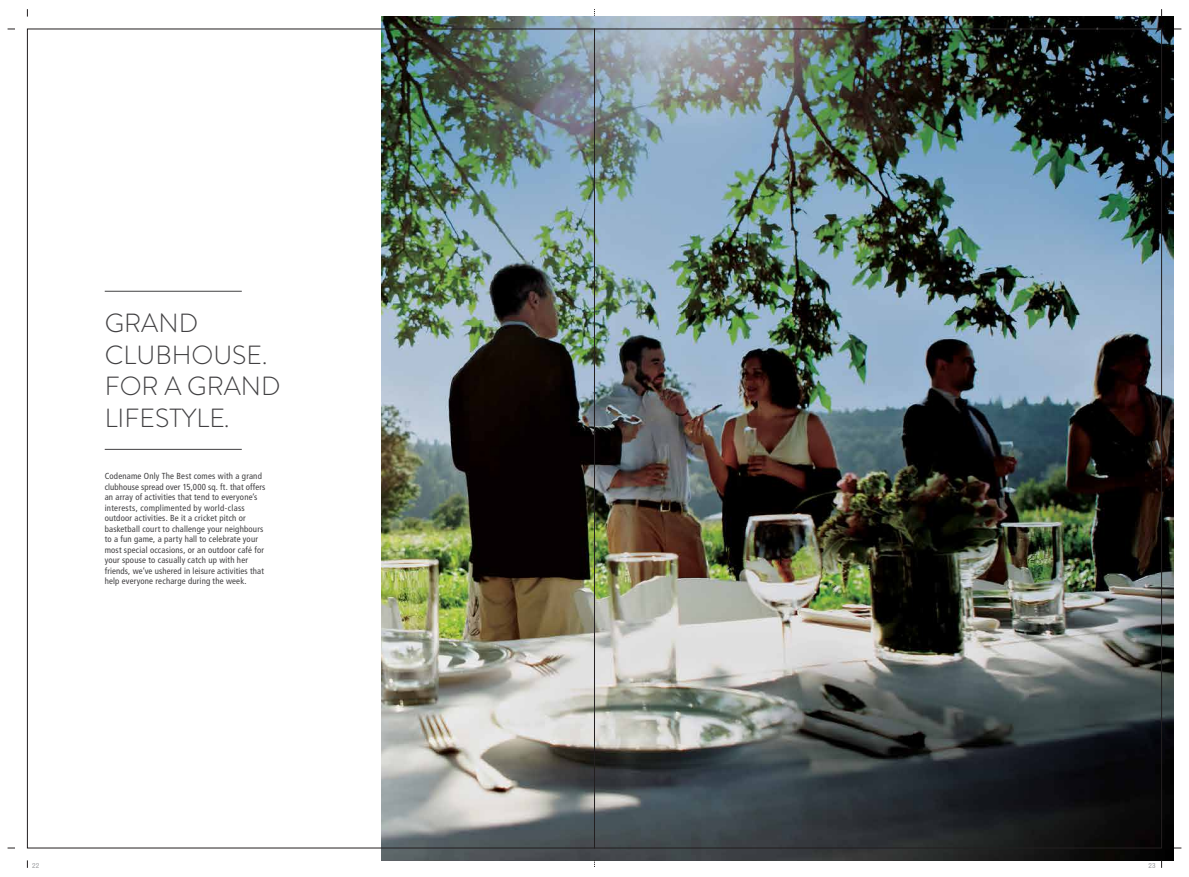
<style>
.page{position:relative;width:1189px;height:877px;background:#fff}
.page>*{position:absolute;margin:0;border:0;box-sizing:border-box;transform-origin:0 0}
.t1{font:300 26.25px/31.5px "Brandon Grotesque";color:#414042}
.t2{font:condensed 8.75px/10.5px "Frutiger LT";letter-spacing:.02em;color:#414042}
.t3{font:7px "Gothic 720 BT Roman B";color:#939598}
</style>
<div class="page">
<hr style="left:105px;top:291px;width:137px;height:1px;background:#414042">
<hr style="left:105px;top:449px;width:137px;height:1px;background:#414042">
<img style="left:382px;top:17px;width:792px;height:843px">
<p class="t1" style="left:105px;top:308px;width:177px">GRAND<br>CLUBHOUSE.<br>FOR A GRAND<br>LIFESTYLE.</p>
<p class="t2" style="left:105px;top:471px;width:162px">Codename Only The Best comes with a grand clubhouse spread over 15,000 sq. ft. that offers an array of activities that tend to everyone’s interests, complimented by world-class outdoor activities. Be it a cricket pitch or basketball court to challenge your neighbours to a fun game, a party hall to celebrate your most special occasions, or an outdoor café for your spouse to casually catch up with her friends, we’ve ushered in leisure activities that help everyone recharge during the week.</p>
<p class="t3" style="left:32px;top:861px;width:9px">22</p>
<p class="t3" style="left:1148px;top:861px;width:9px">23</p>
</div>
